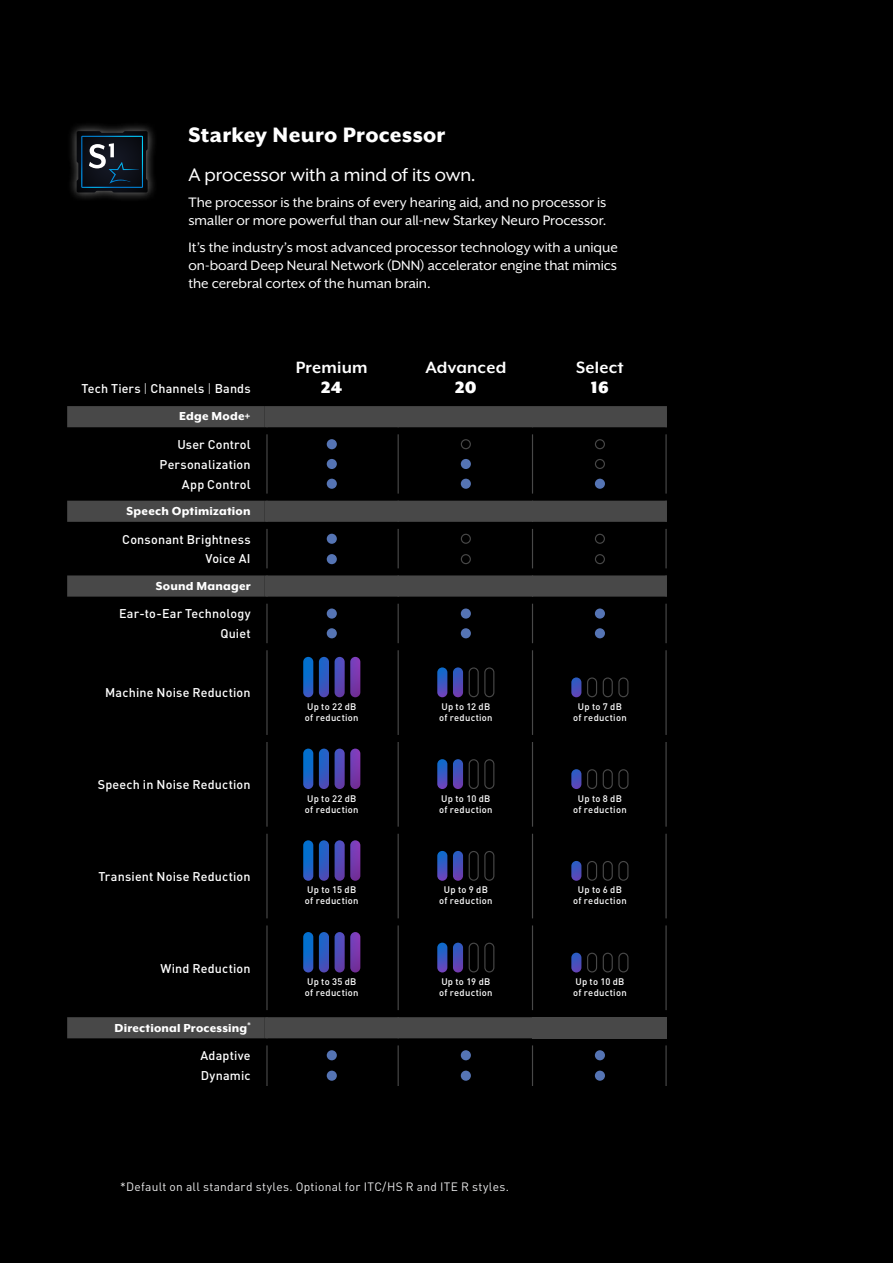
<style>
.page{position:relative;width:893px;height:1263px;background:#000}
.page>*{position:absolute;margin:0;border:0;box-sizing:border-box;transform-origin:0 0}
.t1{font:800 24px "Mr Eaves XL San OT";letter-spacing:.015em;color:#fff}
.t2{font:21px "Mr Eaves XL San OT";letter-spacing:-.01em;color:#fff}
.t3{font:700 18.75px "Mr Eaves XL Mod OT";letter-spacing:.015em;color:#fff}
.t4{font:900 18.75px "Mr Eaves XL Mod OT";color:#fff}
.t5{font:15.75px/18px "Mr Eaves XL San OT";color:#fff}
.t6{font:800 13.35px "Mr Eaves XL Mod OT";letter-spacing:.015em;color:#fff}
.t7{font:500 12.6px/19.8px "DINOT";letter-spacing:.015em;color:#fff;text-align:right}
.t8{font:12px "DINOT";letter-spacing:.025em;color:#ebebec}
.t9{font:500 9.45px/10.9px "DINOT";letter-spacing:.03em;color:#fff}
.s1{font-weight:300}
</style>
<div class="page">
<hr style="left:532px;top:409px;width:1px;height:677px;background:#484848">
<hr style="left:665px;top:409px;width:2px;height:677px;background:#484848">
<hr style="left:398px;top:409px;width:1px;height:677px;background:#484848">
<hr style="left:266px;top:409px;width:2px;height:677px;background:#484848">
<svg style="left:67px;top:406px;width:198px;height:632px"></svg>
<svg style="left:265px;top:406px;width:402px;height:632px"></svg>
<div style="left:533px;top:1017px;width:134px;height:21px;background:#484848"></div>
<div style="left:327px;top:439px;width:10px;height:10px;background:#5574b4;border-radius:50%"></div>
<div style="left:461px;top:439px;width:10px;height:10px;border:1px solid #484848;border-radius:50%"></div>
<div style="left:595px;top:439px;width:10px;height:10px;border:1px solid #484848;border-radius:50%"></div>
<div style="left:327px;top:459px;width:10px;height:10px;background:#5574b4;border-radius:50%"></div>
<div style="left:461px;top:459px;width:10px;height:10px;background:#5574b4;border-radius:50%"></div>
<div style="left:595px;top:459px;width:10px;height:10px;border:1px solid #484848;border-radius:50%"></div>
<div style="left:327px;top:479px;width:10px;height:10px;background:#5574b4;border-radius:50%"></div>
<div style="left:461px;top:479px;width:10px;height:10px;background:#5574b4;border-radius:50%"></div>
<div style="left:595px;top:479px;width:10px;height:10px;background:#5574b4;border-radius:50%"></div>
<div style="left:327px;top:534px;width:10px;height:10px;background:#5574b4;border-radius:50%"></div>
<div style="left:461px;top:534px;width:10px;height:10px;border:1px solid #484848;border-radius:50%"></div>
<div style="left:595px;top:534px;width:10px;height:10px;border:1px solid #484848;border-radius:50%"></div>
<div style="left:327px;top:554px;width:10px;height:10px;background:#5574b4;border-radius:50%"></div>
<div style="left:461px;top:554px;width:10px;height:10px;border:1px solid #484848;border-radius:50%"></div>
<div style="left:595px;top:554px;width:10px;height:10px;border:1px solid #484848;border-radius:50%"></div>
<div style="left:327px;top:608px;width:10px;height:11px;background:#5574b4;border-radius:50%"></div>
<div style="left:461px;top:608px;width:10px;height:11px;background:#5574b4;border-radius:50%"></div>
<div style="left:595px;top:608px;width:10px;height:11px;background:#5574b4;border-radius:50%"></div>
<div style="left:327px;top:628px;width:10px;height:10px;background:#5574b4;border-radius:50%"></div>
<div style="left:461px;top:628px;width:10px;height:10px;background:#5574b4;border-radius:50%"></div>
<div style="left:595px;top:628px;width:10px;height:10px;background:#5574b4;border-radius:50%"></div>
<svg style="left:303px;top:657px;width:57px;height:40px"></svg>
<svg style="left:437px;top:667px;width:26px;height:30px"></svg>
<div style="left:469px;top:667px;width:10px;height:30px;border:1px solid #484848;border-radius:4px"></div>
<div style="left:484px;top:667px;width:10px;height:30px;border:1px solid #484848;border-radius:4px"></div>
<svg style="left:571px;top:677px;width:10px;height:20px"></svg>
<div style="left:587px;top:677px;width:10px;height:20px;border:1px solid #484848;border-radius:4px"></div>
<div style="left:603px;top:677px;width:10px;height:20px;border:1px solid #484848;border-radius:4px"></div>
<div style="left:618px;top:677px;width:10px;height:20px;border:1px solid #484848;border-radius:4px"></div>
<svg style="left:303px;top:749px;width:57px;height:40px"></svg>
<svg style="left:437px;top:759px;width:26px;height:30px"></svg>
<div style="left:469px;top:759px;width:10px;height:30px;border:1px solid #484848;border-radius:4px"></div>
<div style="left:484px;top:759px;width:10px;height:30px;border:1px solid #484848;border-radius:4px"></div>
<svg style="left:571px;top:769px;width:10px;height:20px"></svg>
<div style="left:587px;top:769px;width:10px;height:20px;border:1px solid #484848;border-radius:4px"></div>
<div style="left:603px;top:769px;width:10px;height:20px;border:1px solid #484848;border-radius:4px"></div>
<div style="left:618px;top:769px;width:10px;height:20px;border:1px solid #484848;border-radius:4px"></div>
<svg style="left:303px;top:840px;width:57px;height:41px"></svg>
<svg style="left:437px;top:851px;width:26px;height:30px"></svg>
<div style="left:469px;top:851px;width:10px;height:30px;border:1px solid #484848;border-radius:4px"></div>
<div style="left:484px;top:851px;width:10px;height:30px;border:1px solid #484848;border-radius:4px"></div>
<svg style="left:571px;top:861px;width:10px;height:20px"></svg>
<div style="left:587px;top:861px;width:10px;height:20px;border:1px solid #484848;border-radius:4px"></div>
<div style="left:603px;top:861px;width:10px;height:20px;border:1px solid #484848;border-radius:4px"></div>
<div style="left:618px;top:861px;width:10px;height:20px;border:1px solid #484848;border-radius:4px"></div>
<svg style="left:303px;top:932px;width:57px;height:40px"></svg>
<svg style="left:437px;top:943px;width:26px;height:29px"></svg>
<div style="left:469px;top:943px;width:10px;height:29px;border:1px solid #484848;border-radius:4px"></div>
<div style="left:484px;top:943px;width:10px;height:29px;border:1px solid #484848;border-radius:4px"></div>
<svg style="left:571px;top:953px;width:10px;height:19px"></svg>
<div style="left:587px;top:953px;width:10px;height:19px;border:1px solid #484848;border-radius:4px"></div>
<div style="left:603px;top:953px;width:10px;height:19px;border:1px solid #484848;border-radius:4px"></div>
<div style="left:618px;top:953px;width:10px;height:19px;border:1px solid #484848;border-radius:4px"></div>
<div style="left:327px;top:1050px;width:10px;height:10px;background:#5574b4;border-radius:50%"></div>
<div style="left:461px;top:1050px;width:10px;height:10px;background:#5574b4;border-radius:50%"></div>
<div style="left:595px;top:1050px;width:10px;height:10px;background:#5574b4;border-radius:50%"></div>
<div style="left:327px;top:1070px;width:10px;height:11px;background:#5574b4;border-radius:50%"></div>
<div style="left:461px;top:1070px;width:10px;height:11px;background:#5574b4;border-radius:50%"></div>
<div style="left:595px;top:1070px;width:10px;height:11px;background:#5574b4;border-radius:50%"></div>
<div style="left:67px;top:121px;width:90px;height:81px;background:#fff;opacity:.5"></div>
<svg style="left:77px;top:121px;width:80px;height:72px"></svg>
<svg style="left:67px;top:150px;width:54px;height:54px"></svg>
<h1 class="t1" style="left:188px;top:121px;width:258px">Starkey Neuro Processor</h1>
<h2 class="t2" style="left:188px;top:163px;width:289px">A processor with a mind of its own.</h2>
<p class="t5" style="left:188px;top:193px;width:419px">The processor is the brains of every hearing aid, and no processor is smaller or more powerful than our all-new Starkey Neuro Processor.</p>
<p class="t5" style="left:188px;top:238px;width:431px;text-align:justify">It’s the industry’s most advanced processor technology with a unique on-board Deep Neural Network (DNN) accelerator engine that mimics the cerebral cortex of the human brain.</p>
<p class="t7" style="left:82px;top:378px;width:171px">Tech Tiers <span class="s1">|</span> Channels <span class="s1">|</span> Bands</p>
<p class="t6" style="left:179px;top:409px;width:73px">Edge Mode+</p>
<p class="t7" style="left:160px;top:434px;width:92px">User Control<br>Personalization<br>App Control</p>
<p class="t6" style="left:127px;top:503px;width:126px">Speech Optimization</p>
<p class="t7" style="left:122px;top:529px;width:130px">Consonant Brightness<br>Voice AI</p>
<p class="t6" style="left:156px;top:578px;width:96px">Sound Manager</p>
<p class="t7" style="left:119px;top:604px;width:133px">Ear-to-Ear Technology<br>Quiet</p>
<p class="t7" style="left:105px;top:683px;width:147px">Machine Noise Reduction</p>
<p class="t7" style="left:98px;top:774px;width:154px">Speech in Noise Reduction</p>
<p class="t7" style="left:99px;top:866px;width:154px">Transient Noise Reduction</p>
<p class="t7" style="left:160px;top:958px;width:92px">Wind Reduction</p>
<p class="t6" style="left:115px;top:1020px;width:138px">Directional Processing<sup>*</sup></p>
<p class="t7" style="left:200px;top:1045px;width:52px;text-align:left">Adaptive<br>Dynamic</p>
<p class="t3" style="left:296px;top:357px;width:73px">Premium</p>
<p class="t4" style="left:321px;top:377px;width:23px">24</p>
<p class="t3" style="left:425px;top:357px;width:82px">Advanced</p>
<p class="t4" style="left:455px;top:377px;width:23px">20</p>
<p class="t3" style="left:576px;top:357px;width:49px">Select</p>
<p class="t4" style="left:591px;top:377px;width:19px">16</p>
<p class="t9" style="left:305px;top:701px;width:55px">Up to 22 dB of reduction</p>
<p class="t9" style="left:439px;top:701px;width:55px">Up to 12 dB of reduction</p>
<p class="t9" style="left:573px;top:701px;width:55px;text-align:center">Up to 7 dB of reduction</p>
<p class="t9" style="left:305px;top:792px;width:55px">Up to 22 dB of reduction</p>
<p class="t9" style="left:439px;top:792px;width:55px">Up to 10 dB of reduction</p>
<p class="t9" style="left:573px;top:792px;width:55px;text-align:center">Up to 8 dB of reduction</p>
<p class="t9" style="left:305px;top:884px;width:55px">Up to 15 dB of reduction</p>
<p class="t9" style="left:439px;top:884px;width:55px;text-align:center">Up to 9 dB of reduction</p>
<p class="t9" style="left:573px;top:884px;width:55px;text-align:center">Up to 6 dB of reduction</p>
<p class="t9" style="left:305px;top:976px;width:55px">Up to 35 dB of reduction</p>
<p class="t9" style="left:439px;top:976px;width:55px">Up to 19 dB of reduction</p>
<p class="t9" style="left:573px;top:976px;width:55px">Up to 10 dB of reduction</p>
<p class="t8" style="left:120px;top:1179px;width:390px">*Default on all standard styles. Optional for ITC/HS R and ITE R styles.</p>
</div>
